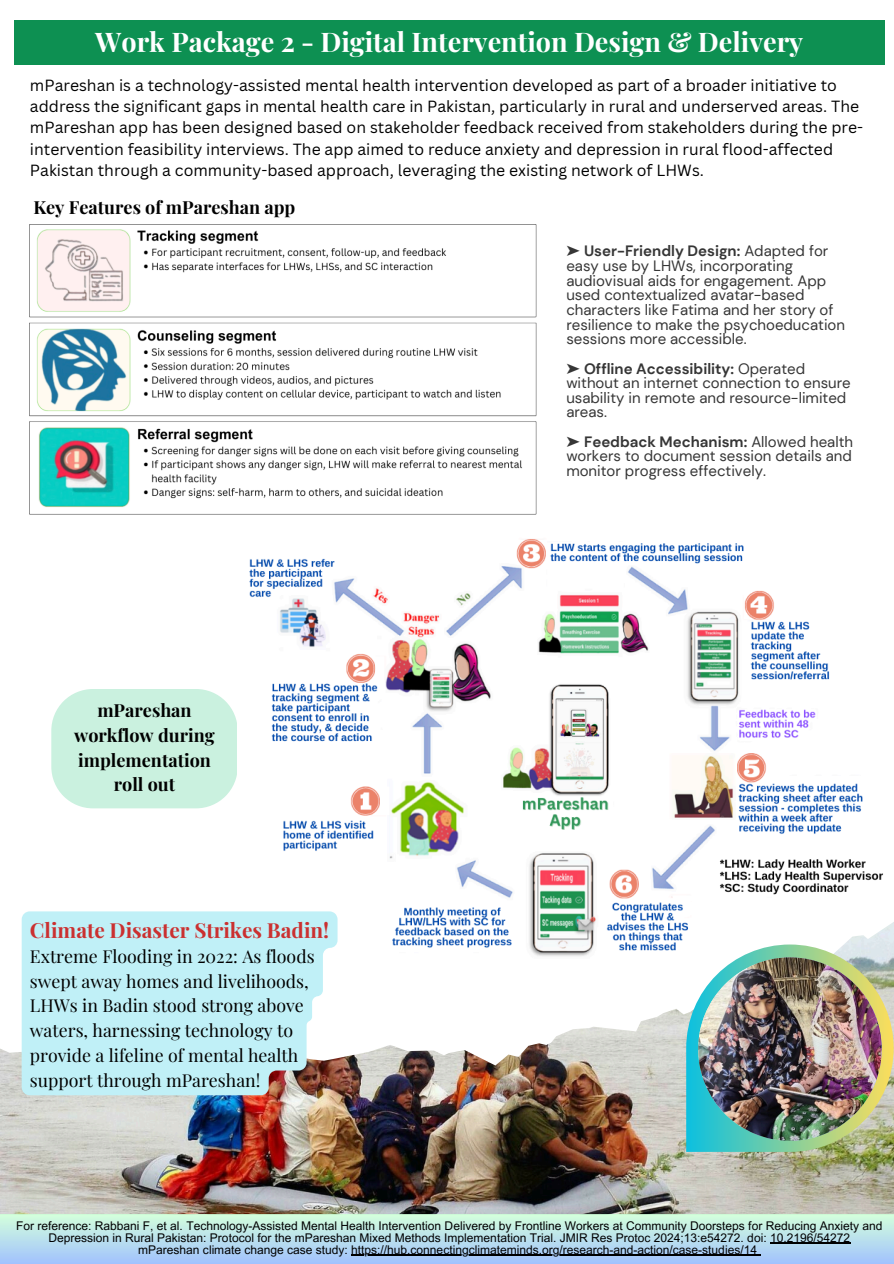
<style>
.page{position:relative;width:894px;height:1264px;background:#fff}
.page>*{position:absolute;margin:0;border:0;box-sizing:border-box;transform-origin:0 0}
.t1{font:700 27px "Playfair Display";color:#fff}
.t2{font:700 20.7px "Playfair Display";color:#cb3030}
.t3{font:700 18px/24.8px "Playfair Display";color:#000;text-align:center}
.t4{font:17.7px/24.8px "Playfair Display";color:#000}
.t5{font:15.75px/21.3px "Canva Sans";color:#000}
.t6{font:15px/14.7px "DM Sans";color:#363636}
.t7{font:12px/12px "Arial MT Pro";color:#000;text-align:center}
.s1{font-family:"Free Serif"}
.s2{font-weight:700}
</style>
<div class="page">
<div style="left:14px;top:20px;width:870px;height:44px;background:#0d9052"></div>
<div style="left:51px;top:689px;width:186px;height:119px;background:#caf1df"></div>
<img style="left:30px;top:225px;width:507px;height:289px">
<img style="left:249px;top:539px;width:634px;height:378px">
<img style="left:0;top:917px;width:893px;height:297px">
<svg style="left:686px;top:944px;width:207px;height:207px"></svg>
<img style="left:698px;top:957px;width:183px;height:183px">
<div style="left:0;top:1214px;width:893px;height:49px;background:linear-gradient(to bottom,#d4ffdc,#a2c3fd)"></div>
<svg style="left:22px;top:911px;width:315px;height:184px;background:#c1ebf1"></svg>
<hr style="left:769px;top:1242px;width:80px;height:1px;background:#000">
<hr style="left:351px;top:1254px;width:405px;height:1px;background:#000">
<h4 class="t1" style="left:95px;top:22px;width:709px">Work Package 2 - Digital Intervention Design &amp; Delivery</h4>
<h2 class="t5" style="left:30px;top:74px;width:834px">mPareshan is a technology-assisted mental health intervention developed as part of a broader initiative to address the significant gaps in mental health care in Pakistan, particularly in rural and underserved areas. The mPareshan app has been designed based on stakeholder feedback received from stakeholders during the pre&shy;intervention feasibility interviews. The app aimed to reduce anxiety and depression in rural flood-affected Pakistan through a community-based approach, leveraging the existing network of LHWs.</h2>
<h4 class="t3" style="left:33px;top:194px;width:263px">Key Features of mPareshan app</h4>
<p class="t3" style="left:74px;top:697px;width:142px">mPareshan workflow during implementation roll out</p>
<p class="t2" style="left:30px;top:915px;width:300px">Climate Disaster Strikes Badin!</p>
<p class="t4" style="left:30px;top:943px;width:286px">Extreme Flooding in 2022: As floods swept away homes and livelihoods, LHWs in Badin stood strong above waters, harnessing technology to provide a lifeline of mental health support through mPareshan!</p>
<h2 class="t6" style="left:566px;top:244px;width:280px"><span class="s1">➤</span> <span class="s2">User-Friendly Design:</span> Adapted for easy use by LHWs, incorporating audiovisual aids for engagement. App used contextualized avatar-based characters like Fatima and her story of resilience to make the psychoeducation sessions more accessible.</h2>
<p class="t6" style="left:566px;top:361px;width:286px"><span class="s1">➤</span> <span class="s2">Offline Accessibility:</span> Operated without an internet connection to ensure usability in remote and resource-limited areas.</p>
<h4 class="t6" style="left:566px;top:434px;width:288px;text-align:justify"><span class="s1">➤</span> <span class="s2">Feedback Mechanism:</span> Allowed health workers to document session details and monitor progress effectively.</h4>
<h3 class="t7" style="left:16px;top:1220px;width:867px">For reference: Rabbani F, et al. Technology-Assisted Mental Health Intervention Delivered by Frontline Workers at Community Doorsteps for Reducing Anxiety and<br>Depression in Rural Pakistan: Protocol for the mPareshan Mixed Methods Implementation Trial. JMIR Res Protoc 2024;13:e54272. doi: 10.2196/54272</h3>
<p class="t7" style="left:138px;top:1244px;width:620px">mPareshan climate change case study: https://hub.connectingclimateminds.org/research-and-action/case-studies/14</p>
</div>
